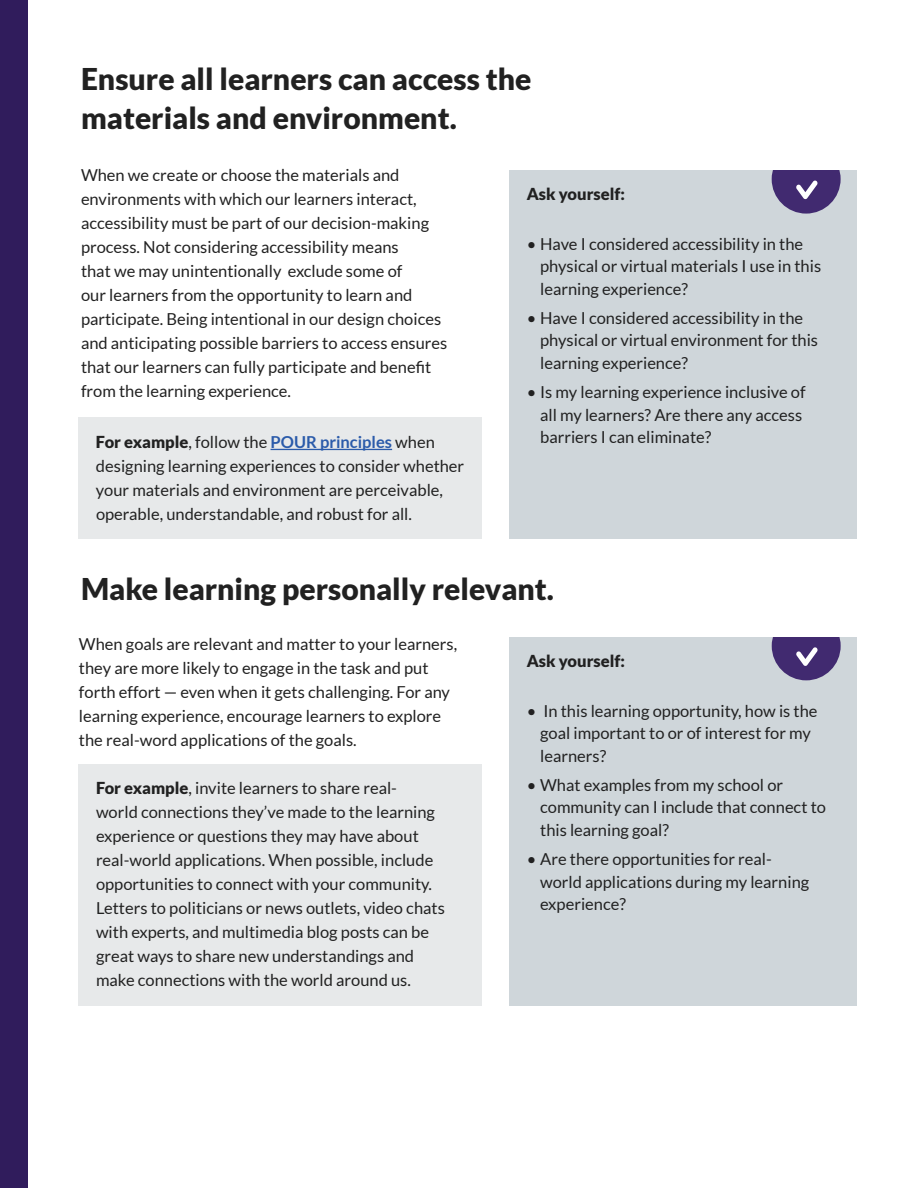
<style>
.page{position:relative;width:918px;height:1188px;background:#fff}
.page>*{position:absolute;margin:0;border:0;box-sizing:border-box;transform-origin:0 0}
.t1{font:900 30px/39px "Lato";color:#212121}
.t2{font:16.5px/24px "Lato";color:#212121}
.t3{font:900 16.5px "Lato";color:#212121}
.s1{font-weight:900}
.s2{font-weight:700;color:#2b5baa}
</style>
<div class="page">
<div style="left:509px;top:637px;width:347px;height:369px;background:#cfd6da"></div>
<svg style="left:772px;top:637px;width:69px;height:43px"></svg>
<div style="left:509px;top:170px;width:347px;height:369px;background:#cfd6da"></div>
<div style="left:79px;top:764px;width:403px;height:242px;background:#e7e9ea"></div>
<div style="left:79px;top:417px;width:403px;height:122px;background:#e7e9ea"></div>
<div style="left:0;top:0;width:27px;height:1188px;background:#301c5c"></div>
<hr style="left:271px;top:449px;width:121px;height:1px;background:#2b5baa">
<svg style="left:772px;top:170px;width:69px;height:44px"></svg>
<h2 class="t1" style="left:81px;top:59px;width:452px">Ensure all learners can access the materials and environment.</h2>
<p class="t2" style="left:81px;top:163px;width:368px">When we create or choose the materials and environments with which our learners interact, accessibility must be part of our decision-making process. Not considering accessibility means<br>that we may unintentionally exclude some of<br>our learners from the opportunity to learn and participate. Being intentional in our design choices and anticipating possible barriers to access ensures that our learners can fully participate and benefit from the learning experience.</p>
<p class="t2" style="left:96px;top:430px;width:340px"><span class="s1">For example</span>, follow the <span class="s2">POUR principles</span> when</p>
<p class="t2" style="left:96px;top:454px;width:370px">designing learning experiences to consider whether your materials and environment are perceivable, operable, understandable, and robust for all.</p>
<p class="t3" style="left:527px;top:184px;width:100px">Ask yourself:</p>
<p class="t2" style="left:540px;top:232px;width:282px;line-height:22.5px;text-indent:-14px">• Have I considered accessibility in the physical or virtual materials I use in this learning experience?</p>
<p class="t2" style="left:540px;top:307px;width:279px;line-height:22.5px;text-indent:-14px">• Have I considered accessibility in the physical or virtual environment for this learning experience?</p>
<p class="t2" style="left:540px;top:381px;width:267px;line-height:22.5px;text-indent:-14px">• Is my learning experience inclusive of all my learners? Are there any access barriers I can eliminate?</p>
<h2 class="t1" style="left:81px;top:569px;width:475px">Make learning personally relevant.</h2>
<p class="t2" style="left:79px;top:632px;width:380px">When goals are relevant and matter to your learners, they are more likely to engage in the task and put forth effort — even when it gets challenging. For any learning experience, encourage learners to explore the real-word applications of the goals.</p>
<p class="t2" style="left:96px;top:775px;width:350px"><span class="s1">For example</span>, invite learners to share real-<br>world connections they’ve made to the learning experience or questions they may have about real-world applications. When possible, include opportunities to connect with your community.<br>Letters to politicians or news outlets, video chats with experts, and multimedia blog posts can be great ways to share new understandings and make connections with the world around us.</p>
<p class="t3" style="left:527px;top:651px;width:100px">Ask yourself:</p>
<p class="t2" style="left:540px;top:699px;width:279px;line-height:22.5px;text-indent:-14px">• In this learning opportunity, how is the goal important to or of interest for my learners?</p>
<p class="t2" style="left:540px;top:773px;width:287px;line-height:22.5px;text-indent:-14px">• What examples from my school or community can I include that connect to this learning goal?</p>
<p class="t2" style="left:540px;top:848px;width:271px;line-height:22.5px;text-indent:-14px">• Are there opportunities for real&shy;world applications during my learning experience?</p>
</div>
